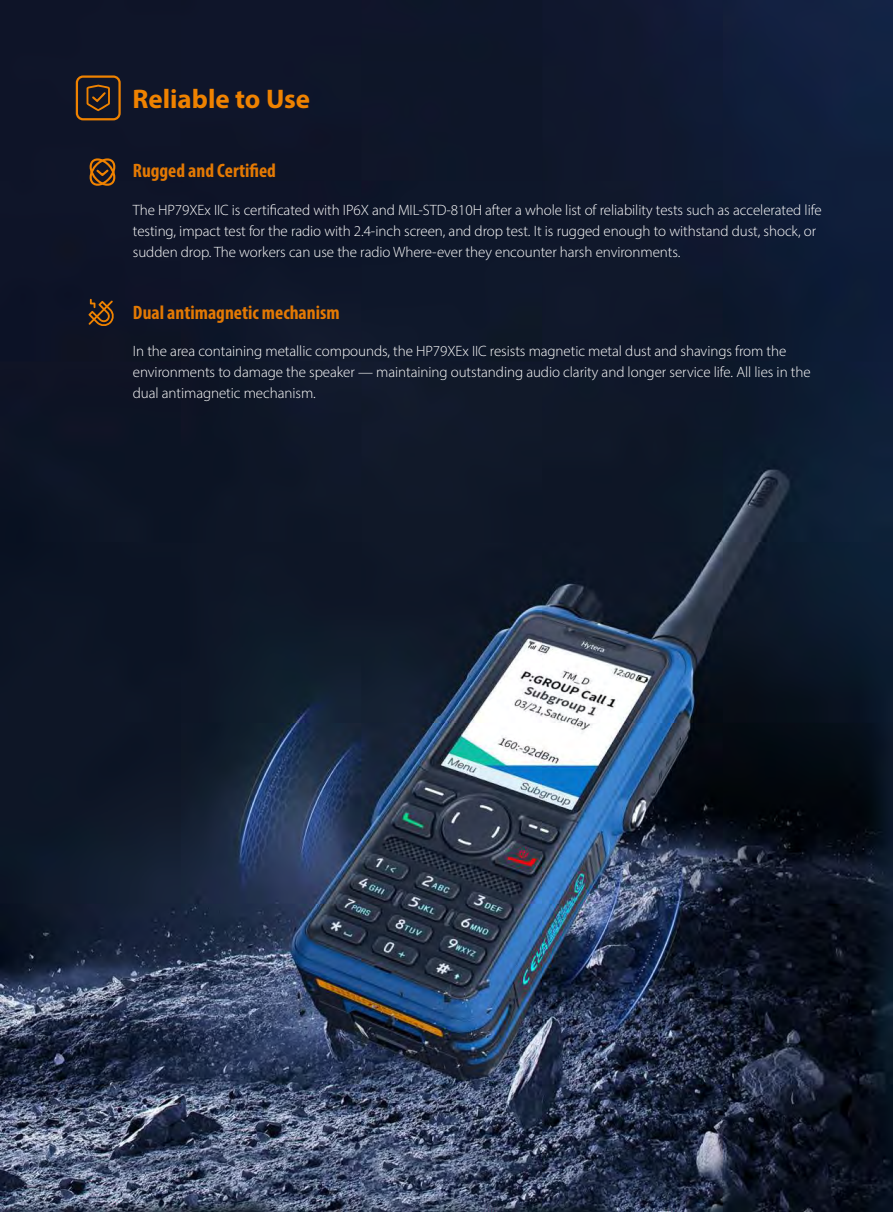
<style>
.page{position:relative;width:893px;height:1212px;background:#fff}
.page>*{position:absolute;margin:0;border:0;box-sizing:border-box;transform-origin:0 0}
.t1{font:700 27px "Myriad Pro";color:#ef8200}
.t2{font:700 condensed 19.5px "Myriad Pro";color:#e37903}
.t3{font:300 15px/21px "Myriad Pro";letter-spacing:-.005em;color:#fff}
</style>
<div class="page">
<img style="left:0;top:0;width:893px;height:1212px">
<svg style="left:89px;top:299px;width:25px;height:27px"></svg>
<svg style="left:90px;top:158px;width:25px;height:28px"></svg>
<div style="left:76px;top:75px;width:45px;height:45px;border:2px solid #ef8200;border-radius:6px"></div>
<svg style="left:87px;top:85px;width:23px;height:26px"></svg>
<p class="t1" style="left:133px;top:81px;width:179px">Reliable to Use</p>
<p class="t2" style="left:133px;top:159px;width:145px">Rugged and Certified</p>
<p class="t3" style="left:133px;top:199px;width:690px">The HP79XEx IIC is certificated with IP6X and MIL-STD-810H after a whole list of reliability tests such as accelerated life</p>
<p class="t3" style="left:133px;top:220px;width:685px">testing, impact test for the radio with 2.4-inch screen, and drop test. It is rugged enough to withstand dust, shock, or</p>
<p class="t3" style="left:133px;top:241px;width:549px">sudden drop. The workers can use the radio Where-ever they encounter harsh environments.</p>
<p class="t2" style="left:133px;top:300px;width:208px">Dual antimagnetic mechanism</p>
<p class="t3" style="left:133px;top:340px;width:655px">In the area containing metallic compounds, the HP79XEx IIC resists magnetic metal dust and shavings from the</p>
<p class="t3" style="left:133px;top:361px;width:679px">environments to damage the speaker — maintaining outstanding audio clarity and longer service life. All lies in the dual antimagnetic mechanism.</p>
</div>
